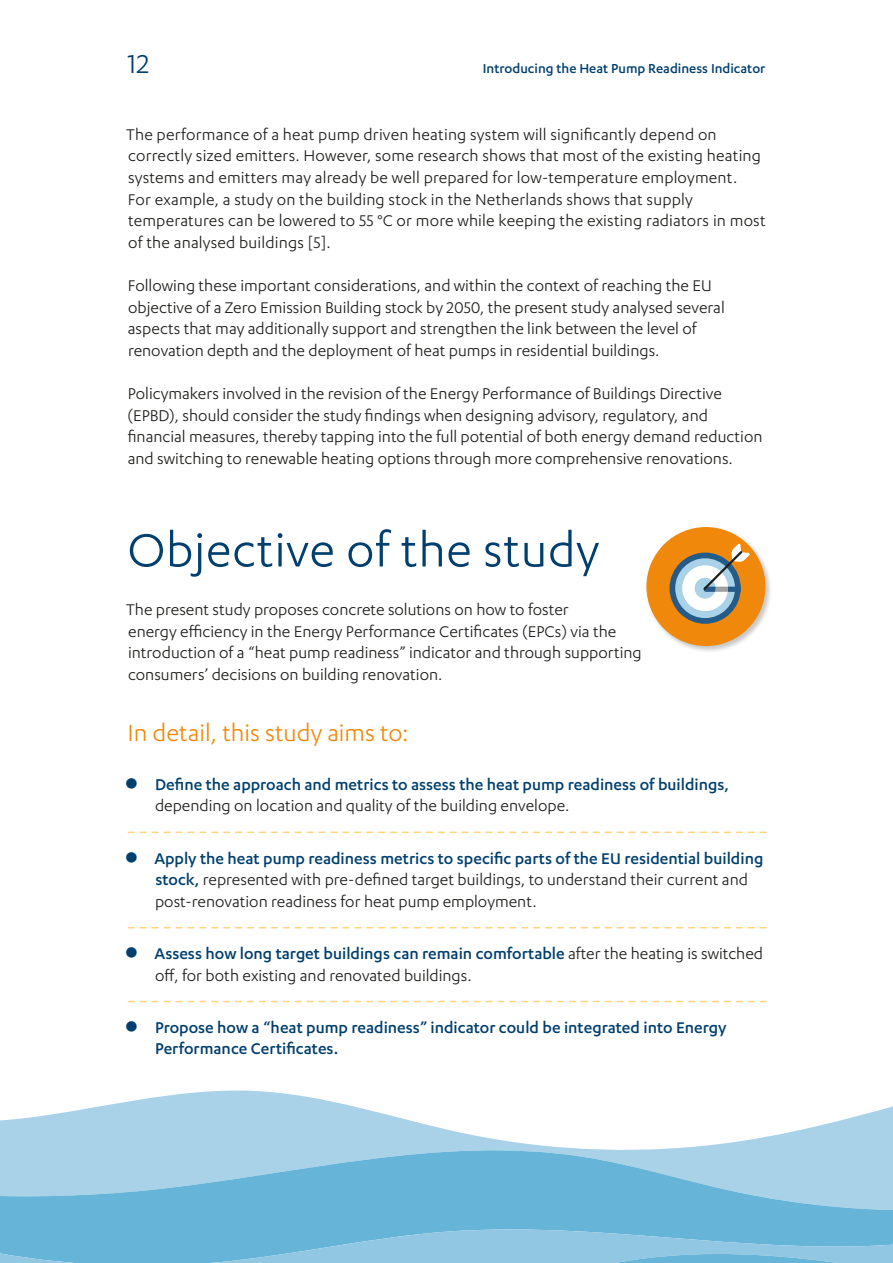
<style>
.page{position:relative;width:893px;height:1263px;background:#fff}
.page>*{position:absolute;margin:0;border:0;box-sizing:border-box;transform-origin:0 0}
.t1{font:54px "Karbon";letter-spacing:.01em;color:#003f6e}
.t2{font:30px "Karbon";color:#003f6e}
.t3{font:27px "Karbon";color:#f0890b}
.t4{font:18px/21.6px "Karbon";color:#1d1d1b}
.t5{font:500 18px/21.6px "Karbon";color:#003f6e}
.t6{font:500 15px "Karbon";color:#003f6e}
.s1{font-weight:500;color:#003f6e}
</style>
<div class="page">
<svg style="left:128px;top:831px;width:638px;height:2px"></svg>
<svg style="left:128px;top:927px;width:638px;height:1px"></svg>
<svg style="left:128px;top:1001px;width:638px;height:1px"></svg>
<div style="left:646px;top:526px;width:126px;height:127px;background:#1d1d1b;opacity:.25"></div>
<div style="left:646px;top:527px;width:119px;height:119px;background:#f0890b;border-radius:50%"></div>
<svg style="left:669px;top:553px;width:72px;height:71px"></svg>
<div style="left:675px;top:558px;width:60px;height:60px;background:#a9d2e9;border-radius:50%"></div>
<div style="left:682px;top:565px;width:46px;height:46px;background:#fff;border-radius:50%"></div>
<div style="left:695px;top:578px;width:21px;height:21px;background:#a9d2e9;border-radius:50%"></div>
<svg style="left:703px;top:544px;width:47px;height:48px"></svg>
<svg style="left:0;top:1090px;width:893px;height:55px"></svg>
<svg style="left:0;top:1145px;width:893px;height:82px;background:#81c1df"></svg>
<svg style="left:0;top:1227px;width:893px;height:36px;background:#79bddc"></svg>
<h2 class="t2" style="left:128px;top:47px;width:23px">12</h2>
<p class="t6" style="left:483px;top:60px;width:284px">Introducing the Heat Pump Readiness Indicator</p>
<p class="t4" style="left:126px;top:123px;width:641px">The performance of a heat pump driven heating system will significantly depend on correctly sized emitters. However, some research shows that most of the existing heating systems and emitters may already be well prepared for low-temperature employment.<br>For example, a study on the building stock in the Netherlands shows that supply temperatures can be lowered to 55 °C or more while keeping the existing radiators in most of the analysed buildings [5].</p>
<p class="t4" style="left:128px;top:274px;width:598px">Following these important considerations, and within the context of reaching the EU objective of a Zero Emission Building stock by 2050, the present study analysed several aspects that may additionally support and strengthen the link between the level of renovation depth and the deployment of heat pumps in residential buildings.</p>
<p class="t4" style="left:127px;top:382px;width:636px">Policymakers involved in the revision of the Energy Performance of Buildings Directive (EPBD), should consider the study findings when designing advisory, regulatory, and financial measures, thereby tapping into the full potential of both energy demand reduction and switching to renewable heating options through more comprehensive renovations.</p>
<h1 class="t1" style="left:127px;top:520px;width:473px">Objective of the study</h1>
<p class="t4" style="left:126px;top:598px;width:517px">The present study proposes concrete solutions on how to foster<br>energy efficiency in the Energy Performance Certificates (EPCs) via the introduction of a “heat pump readiness” indicator and through supporting consumers’ decisions on building renovation.</p>
<h3 class="t3" style="left:128px;top:718px;width:283px">In detail, this study aims to:</h3>
<p class="t5" style="left:155px;top:773px;width:575px">Define the approach and metrics to assess the heat pump readiness of buildings,</p>
<p class="t4" style="left:155px;top:795px;width:416px">depending on location and quality of the building envelope.</p>
<p class="t4" style="left:154px;top:847px;width:610px"><span class="s1">Apply the heat pump readiness metrics to specific parts of the EU residential building stock,</span> represented with pre-defined target buildings, to understand their current and post-renovation readiness for heat pump employment.</p>
<p class="t4" style="left:154px;top:942px;width:610px"><span class="s1">Assess how long target buildings can remain comfortable</span> after the heating is switched off, for both existing and renovated buildings.</p>
<p class="t5" style="left:155px;top:1016px;width:573px">Propose how a “heat pump readiness” indicator could be integrated into Energy<br>Performance Certificates.</p>
</div>
